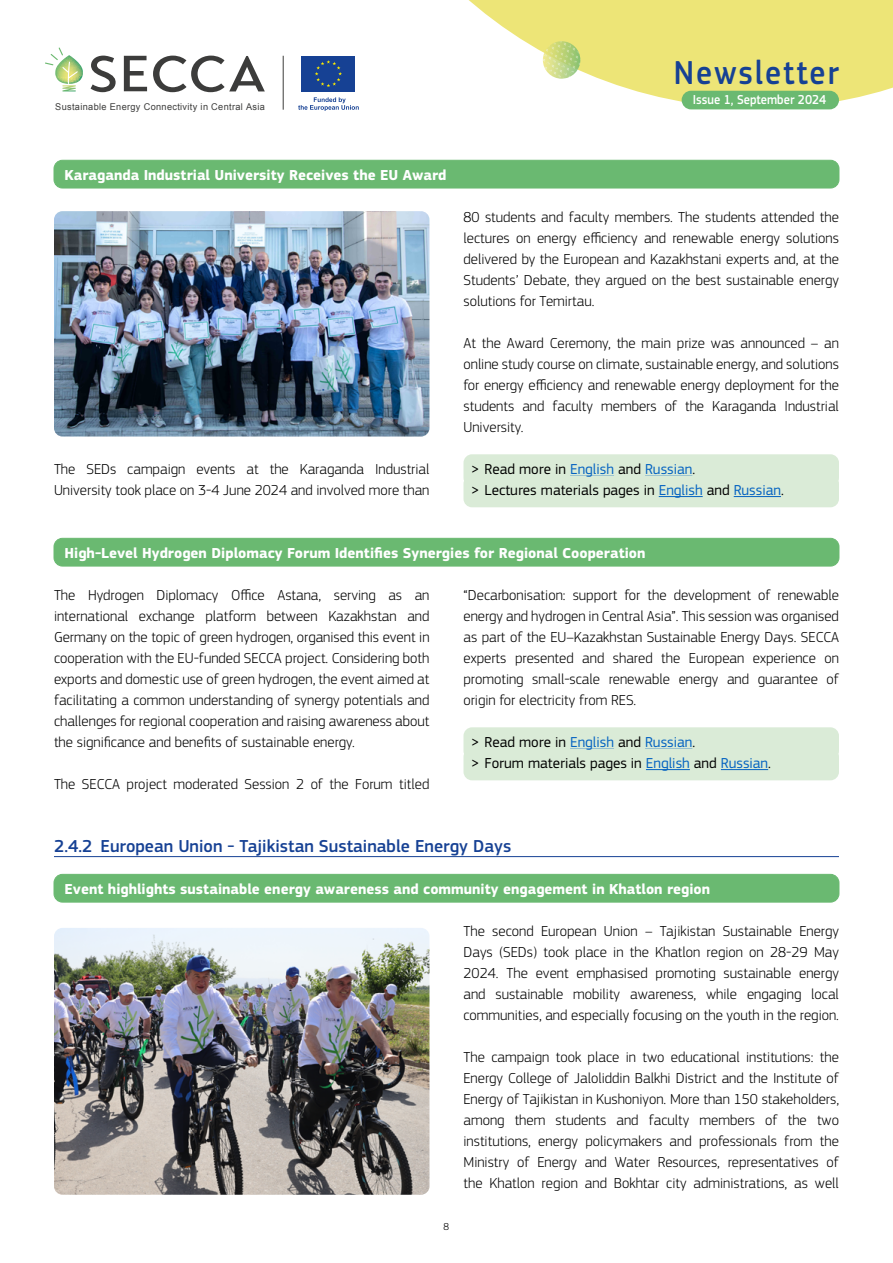
<style>
.page{position:relative;width:893px;height:1263px;background:#fff}
.page>*{position:absolute;margin:0;border:0;box-sizing:border-box;transform-origin:0 0}
.t1{font:500 34.5px "EC Square Sans Pro";letter-spacing:.06em;color:#164194;scale:.91 1}
.t2{font:500 18px "EC Square Sans Pro";color:#164194}
.t3{font:300 15px/21px "EC Square Sans Pro";color:#000;text-align:justify}
.Bold_Vert{font:700 15px "EC Square Sans Pro";color:#fff}
.t4{font:15px "EC Square Sans Pro";color:#000}
.t5{font:500 13.5px "EC Square Sans Pro";color:#fff;scale:.91 1}
.t6{font:300 10.5px "EC Square Sans Pro";color:#000}
.t7{font:9.3px "Arial";letter-spacing:.035em;color:#3c3c3b}
.s1{color:#0563c1}
</style>
<div class="page">
<svg style="left:469px;top:0;width:424px;height:108px;fill:#ede577"></svg>
<div style="left:301px;top:56px;width:54px;height:36px;background:#164194"></div>
<svg style="left:315px;top:60px;width:27px;height:27px"></svg>
<svg style="left:298px;top:97px;width:61px;height:14px"></svg>
<hr style="left:283px;top:56px;width:1px;height:54px;background:#3c3c3b">
<svg style="left:91px;top:56px;width:25px;height:36px"></svg>
<svg style="left:124px;top:56px;width:23px;height:35px"></svg>
<svg style="left:153px;top:56px;width:112px;height:36px"></svg>
<svg style="left:45px;top:47px;width:38px;height:44px"></svg>
<div style="left:682px;top:91px;width:157px;height:18px;background:#6ab971;border-radius:9px"></div>
<svg style="left:543px;top:41px;width:37px;height:38px"></svg>
<div style="left:54px;top:160px;width:785px;height:28px;background:#6ab971;border-radius:9px"></div>
<div style="left:54px;top:160px;width:785px;height:28px;border:1px solid #6ab971;border-radius:9px"></div>
<img style="left:54px;top:211px;width:375px;height:225px">
<div style="left:463px;top:454px;width:376px;height:32px;background:#daebd7;border-radius:9px"></div>
<div style="left:463px;top:475px;width:376px;height:32px;background:#daebd7;border-radius:9px"></div>
<hr style="left:659px;top:496px;width:44px;height:1px;background:#0563c1">
<hr style="left:734px;top:496px;width:47px;height:1px;background:#0563c1">
<div style="left:54px;top:538px;width:785px;height:28px;background:#6ab971;border-radius:9px"></div>
<div style="left:54px;top:538px;width:785px;height:28px;border:1px solid #6ab971;border-radius:9px"></div>
<div style="left:463px;top:727px;width:376px;height:32px;background:#daebd7;border-radius:9px"></div>
<div style="left:463px;top:748px;width:376px;height:32px;background:#daebd7;border-radius:9px"></div>
<hr style="left:646px;top:769px;width:44px;height:1px;background:#0563c1">
<hr style="left:721px;top:769px;width:47px;height:1px;background:#0563c1">
<hr style="left:54px;top:856px;width:785px;height:1px;background:#164194">
<div style="left:54px;top:874px;width:785px;height:28px;background:#6ab971;border-radius:9px"></div>
<div style="left:54px;top:874px;width:785px;height:28px;border:1px solid #6ab971;border-radius:9px"></div>
<img style="left:54px;top:928px;width:375px;height:267px">
<p class="t7" style="left:55px;top:100px;width:211px">Sustainable Energy Connectivity in Central Asia</p>
<h1 class="t1" style="left:674px;top:52px;width:183px">Newsletter</h1>
<p class="t5" style="left:693px;top:92px;width:148px">Issue 1, September 2024</p>
<p class="Bold_Vert" style="left:64px;top:166px;width:384px">Karaganda Industrial University Receives the EU Award</p>
<p class="t3" style="left:54px;top:458px;width:377px">The SEDs campaign events at the Karaganda Industrial<br>University took place on 3-4 June 2024 and involved more than</p>
<p class="t3" style="left:463px;top:206px;width:377px">80 students and faculty members. The students attended the lectures on energy efficiency and renewable energy solutions delivered by the European and Kazakhstani experts and, at the Students’ Debate, they argued on the best sustainable energy solutions for Temirtau.</p>
<p class="t3" style="left:463px;top:332px;width:377px">At the Award Ceremony, the main prize was announced – an online study course on climate, sustainable energy, and solutions for energy efficiency and renewable energy deployment for the students and faculty members of the Karaganda Industrial University.</p>
<p class="t4" style="left:471px;top:460px;width:226px">&gt; Read more in <span class="s1">English</span> and <span class="s1">Russian</span>.</p>
<p class="t4" style="left:471px;top:481px;width:314px">&gt; Lectures materials pages in <span class="s1">English</span> and <span class="s1">Russian</span>.</p>
<p class="Bold_Vert" style="left:64px;top:544px;width:583px">High-Level Hydrogen Diplomacy Forum Identifies Synergies for Regional Cooperation</p>
<p class="t3" style="left:54px;top:584px;width:377px">The Hydrogen Diplomacy Office Astana, serving as an international exchange platform between Kazakhstan and Germany on the topic of green hydrogen, organised this event in cooperation with the EU-funded SECCA project. Considering both exports and domestic use of green hydrogen, the event aimed at facilitating a common understanding of synergy potentials and challenges for regional cooperation and raising awareness about the significance and benefits of sustainable energy.</p>
<p class="t3" style="left:54px;top:773px;width:377px">The SECCA project moderated Session 2 of the Forum titled</p>
<p class="t3" style="left:463px;top:584px;width:377px">“Decarbonisation: support for the development of renewable energy and hydrogen in Central Asia”. This session was organised as part of the EU–Kazakhstan Sustainable Energy Days. SECCA experts presented and shared the European experience on promoting small-scale renewable energy and guarantee of origin for electricity from RES.</p>
<p class="t4" style="left:471px;top:733px;width:226px">&gt; Read more in <span class="s1">English</span> and <span class="s1">Russian</span>.</p>
<p class="t4" style="left:471px;top:754px;width:301px">&gt; Forum materials pages in <span class="s1">English</span> and <span class="s1">Russian</span>.</p>
<p class="t2" style="left:54px;top:836px;width:459px">2.4.2 European Union - Tajikistan Sustainable Energy Days</p>
<p class="Bold_Vert" style="left:64px;top:880px;width:647px">Event highlights sustainable energy awareness and community engagement in Khatlon region</p>
<p class="t3" style="left:463px;top:920px;width:377px">The second European Union – Tajikistan Sustainable Energy Days (SEDs) took place in the Khatlon region on 28-29 May 2024. The event emphasised promoting sustainable energy and sustainable mobility awareness, while engaging local communities, and especially focusing on the youth in the region.</p>
<p class="t3" style="left:463px;top:1046px;width:377px">The campaign took place in two educational institutions: the Energy College of Jaloliddin Balkhi District and the Institute of Energy of Tajikistan in Kushoniyon. More than 150 stakeholders, among them students and faculty members of the two institutions, energy policymakers and professionals from the Ministry of Energy and Water Resources, representatives of the Khatlon region and Bokhtar city administrations, as well</p>
<p class="t6" style="left:444px;top:1220px;width:7px">8</p>
</div>
